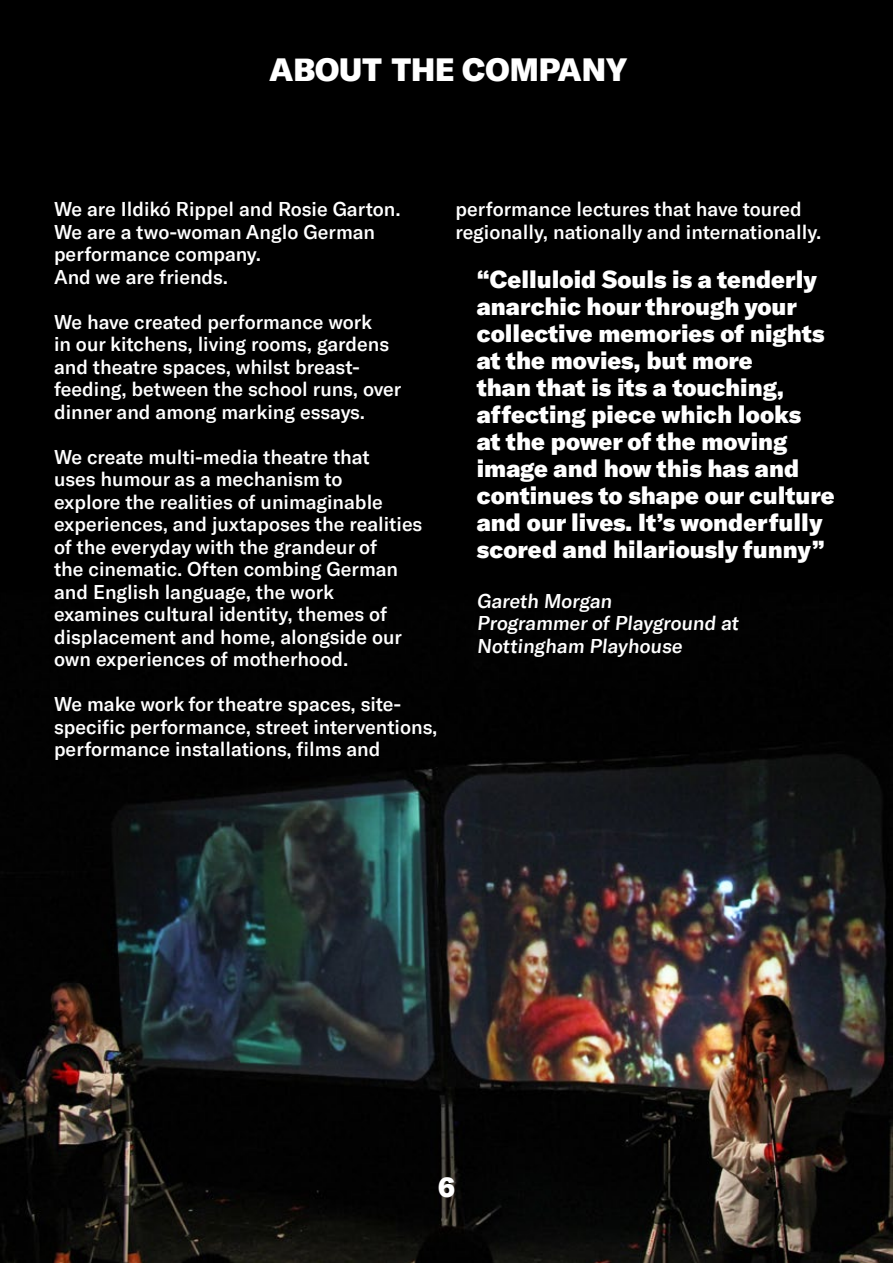
<style>
.page{position:relative;width:893px;height:1263px;background:#fff}
.page>*{position:absolute;margin:0;border:0;box-sizing:border-box;transform-origin:0 0}
.t1{font:900 31.5px "GT America";color:#fff}
.t2{font:900 27px "GT America";color:#fff}
.t3{font:900 24px/27px "GT America";color:#fff}
.t4{font:500 19.5px/22.5px "GT America";color:#fff}
</style>
<div class="page">
<img style="left:0;top:0;width:893px;height:1263px">
<h1 class="t1" style="left:269px;top:50px;width:360px">ABOUT THE COMPANY</h1>
<p class="t4" style="left:54px;top:198px;width:348px">We are Ildikó Rippel and Rosie Garton.<br>We are a two-woman Anglo German performance company.<br>And we are friends.</p>
<p class="t4" style="left:54px;top:310px;width:349px">We have created performance work<br>in our kitchens, living rooms, gardens and theatre spaces, whilst breast&shy;feeding, between the school runs, over dinner and among marking essays.</p>
<p class="t4" style="left:54px;top:445px;width:370px">We create multi-media theatre that<br>uses humour as a mechanism to<br>explore the realities of unimaginable experiences, and juxtaposes the realities of the everyday with the grandeur of<br>the cinematic. Often combing German and English language, the work examines cultural identity, themes of displacement and home, alongside our own experiences of motherhood.</p>
<p class="t4" style="left:54px;top:693px;width:385px">We make work for theatre spaces, site&shy;specific performance, street interventions, performance installations, films and</p>
<p class="t4" style="left:455px;top:198px;width:368px">performance lectures that have toured regionally, nationally and internationally.</p>
<p class="t3" style="left:477px;top:265px;width:360px">“Celluloid Souls is a tenderly anarchic hour through your collective memories of nights at the movies, but more<br>than that is its a touching, affecting piece which looks<br>at the power of the moving image and how this has and continues to shape our culture and our lives. It’s wonderfully scored and hilariously funny”</p>
<p class="t4" style="left:477px;top:589px;width:266px">Gareth Morgan<br>Programmer of Playground at<br>Nottingham Playhouse</p>
<h2 class="t2" style="left:438px;top:1170px;width:18px">6</h2>
</div>
